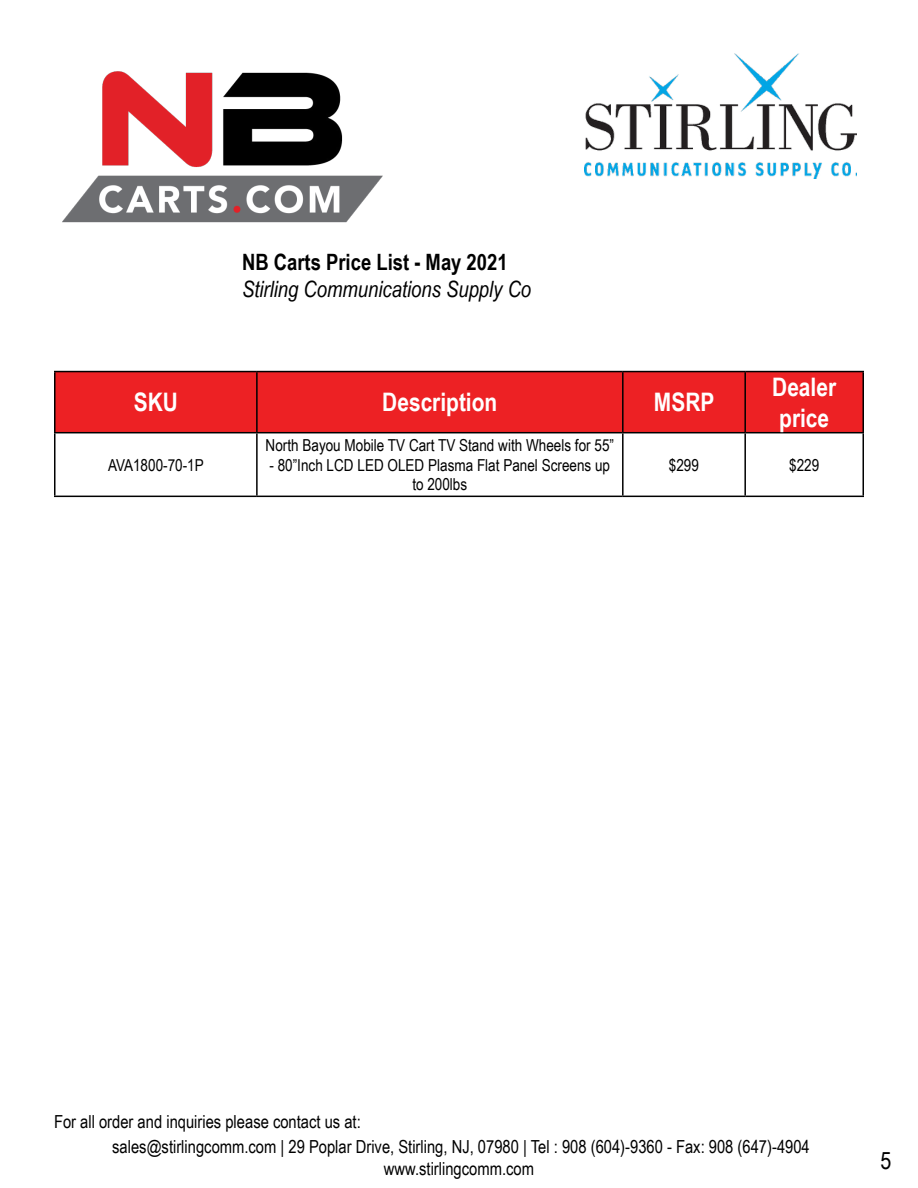
<style>
.page{position:relative;width:918px;height:1188px;background:#fff}
.page>*{position:absolute;margin:0;border:0;box-sizing:border-box;transform-origin:0 0}
.t1{font:700 25.5px/30.6px "Arial Narrow";color:#fff}
.t2{font:24px "Arial Narrow";color:#000}
.t3{font:italic 22.5px "Arial Narrow";color:#000}
.t4{font:700 22.5px "Arial Narrow";color:#000}
.t5{font:18px/25.5px "Arial Narrow";color:#000}
.t6{font:16.5px/19.8px "Arial Narrow";color:#000;text-align:center}
</style>
<div class="page">
<img style="left:62px;top:71px;width:321px;height:152px">
<img style="left:584px;top:54px;width:273px;height:124px">
<div style="left:56px;top:372px;width:806px;height:60px;background:#ed2124"></div>
<hr style="left:54px;top:371px;width:203px;height:1px;background:#000">
<hr style="left:54px;top:372px;width:2px;height:60px;background:#000">
<hr style="left:257px;top:371px;width:366px;height:1px;background:#000">
<hr style="left:256px;top:372px;width:2px;height:60px;background:#000">
<hr style="left:623px;top:371px;width:122px;height:1px;background:#000">
<hr style="left:622px;top:372px;width:2px;height:60px;background:#000">
<hr style="left:745px;top:371px;width:119px;height:1px;background:#000">
<hr style="left:744px;top:372px;width:2px;height:60px;background:#000">
<hr style="left:862px;top:372px;width:2px;height:60px;background:#000">
<hr style="left:54px;top:432px;width:203px;height:1px;background:#000">
<hr style="left:54px;top:433px;width:2px;height:63px;background:#000">
<hr style="left:257px;top:432px;width:366px;height:1px;background:#000">
<hr style="left:256px;top:433px;width:2px;height:63px;background:#000">
<hr style="left:623px;top:432px;width:122px;height:1px;background:#000">
<hr style="left:622px;top:433px;width:2px;height:63px;background:#000">
<hr style="left:745px;top:432px;width:119px;height:1px;background:#000">
<hr style="left:744px;top:433px;width:2px;height:63px;background:#000">
<hr style="left:862px;top:433px;width:2px;height:63px;background:#000">
<hr style="left:54px;top:496px;width:203px;height:1px;background:#000">
<hr style="left:257px;top:496px;width:366px;height:1px;background:#000">
<hr style="left:623px;top:496px;width:122px;height:1px;background:#000">
<hr style="left:745px;top:496px;width:119px;height:1px;background:#000">
<p class="t4" style="left:242px;top:245px;width:267px">NB Carts Price List - May 2021</p>
<p class="t3" style="left:242px;top:274px;width:291px">Stirling Communications Supply Co</p>
<h1 class="t1" style="left:134px;top:386px;width:46px">SKU</h1>
<h1 class="t1" style="left:382px;top:386px;width:117px">Description</h1>
<h1 class="t1" style="left:654px;top:386px;width:62px">MSRP</h1>
<h1 class="t1" style="left:772px;top:371px;width:65px">Dealer price</h1>
<p class="t6" style="left:108px;top:454px;width:97px">AVA1800-70-1P</p>
<p class="t6" style="left:266px;top:434px;width:350px">North Bayou Mobile TV Cart TV Stand with Wheels for 55”</p>
<p class="t6" style="left:270px;top:454px;width:342px">- 80”Inch LCD LED OLED Plasma Flat Panel Screens up to 200lbs</p>
<p class="t6" style="left:669px;top:454px;width:32px">$299</p>
<p class="t6" style="left:789px;top:454px;width:32px">$229</p>
<p class="t5" style="left:112px;top:1108px;width:699px;text-indent:-58px">For all order and inquiries please contact us at:<br>sales@stirlingcomm.com | 29 Poplar Drive, Stirling, NJ, 07980 | Tel : 908 (604)-9360 - Fax: 908 (647)-4904</p>
<p class="t5" style="left:384px;top:1155px;width:152px">www.stirlingcomm.com</p>
<h2 class="t2" style="left:880px;top:1143px;width:12px">5</h2>
</div>
